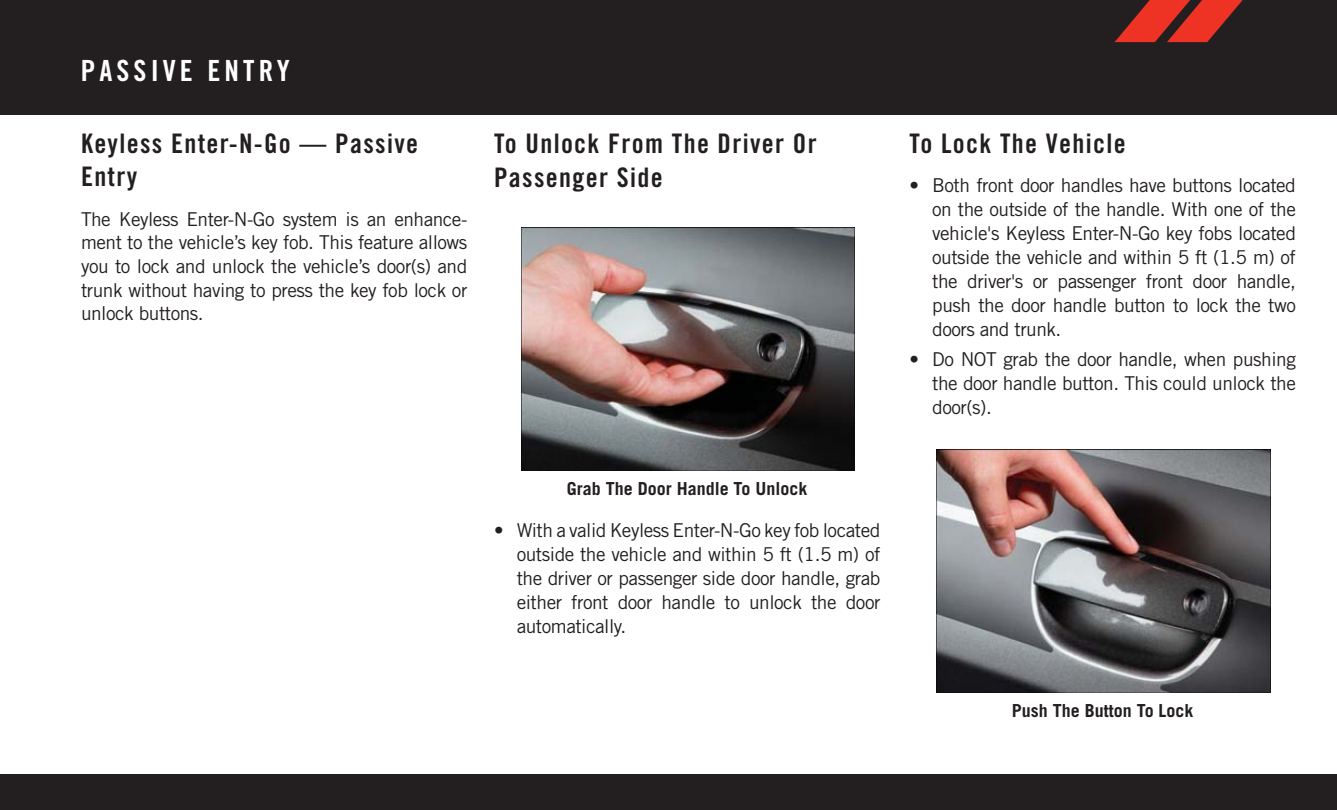
<style>
.page{position:relative;width:1337px;height:810px;background:#fff}
.page>*{position:absolute;margin:0;border:0;box-sizing:border-box;transform-origin:0 0}
.t1{font:29.25px "Trade Gothic LT Std Bd Cn 20";letter-spacing:.14em;color:#fff}
.t2{font:27px/33.3px "Trade Gothic LT Std Bd Cn 20";letter-spacing:.05em;color:#231f20}
.t3{font:19.12px/24.1px "Trade Gothic LT Std";letter-spacing:-.025em;color:#231f20;text-align:justify}
.t4{font:700 18px "Trade Gothic LT Std";color:#231f20}
</style>
<div class="page">
<div style="left:0;top:0;width:1336px;height:115px;background:#231f20"></div>
<svg style="left:1114px;top:0;width:129px;height:42px"></svg>
<div style="left:0;top:774px;width:1336px;height:36px;background:#231f20"></div>
<img style="left:521px;top:228px;width:334px;height:243px">
<img style="left:936px;top:449px;width:334px;height:243px">
<h1 class="t1" style="left:81px;top:60px;width:210px">PASSIVE ENTRY</h1>
<h2 class="t2" style="left:81px;top:129px;width:338px">Keyless Enter-N-Go — Passive<br>Entry</h2>
<p class="t3" style="left:81px;top:209px;width:388px">The Keyless Enter-N-Go system is an enhance&shy;ment to the vehicle’s key fob. This feature allows you to lock and unlock the vehicle’s door(s) and trunk without having to press the key fob lock or unlock buttons.</p>
<h2 class="t2" style="left:494px;top:128px;width:324px;line-height:34.4px">To Unlock From The Driver Or<br>Passenger Side</h2>
<p class="t4" style="left:567px;top:482px;width:242px">Grab The Door Handle To Unlock</p>
<p class="t3" style="left:517px;top:520px;width:365px;text-indent:-23px">• With a valid Keyless Enter-N-Go key fob located outside the vehicle and within 5 ft (1.5 m) of the driver or passenger side door handle, grab either front door handle to unlock the door automatically.</p>
<h2 class="t2" style="left:909px;top:129px;width:218px">To Lock The Vehicle</h2>
<p class="t3" style="left:932px;top:174px;width:365px;text-indent:-23px">• Both front door handles have buttons located on the outside of the handle. With one of the vehicle's Keyless Enter-N-Go key fobs located outside the vehicle and within 5 ft (1.5 m) of the driver's or passenger front door handle, push the door handle button to lock the two doors and trunk.</p>
<p class="t3" style="left:932px;top:349px;width:365px;text-indent:-23px">• Do NOT grab the door handle, when pushing the door handle button. This could unlock the door(s).</p>
<p class="t4" style="left:1011px;top:704px;width:183px">Push The Button To Lock</p>
</div>
